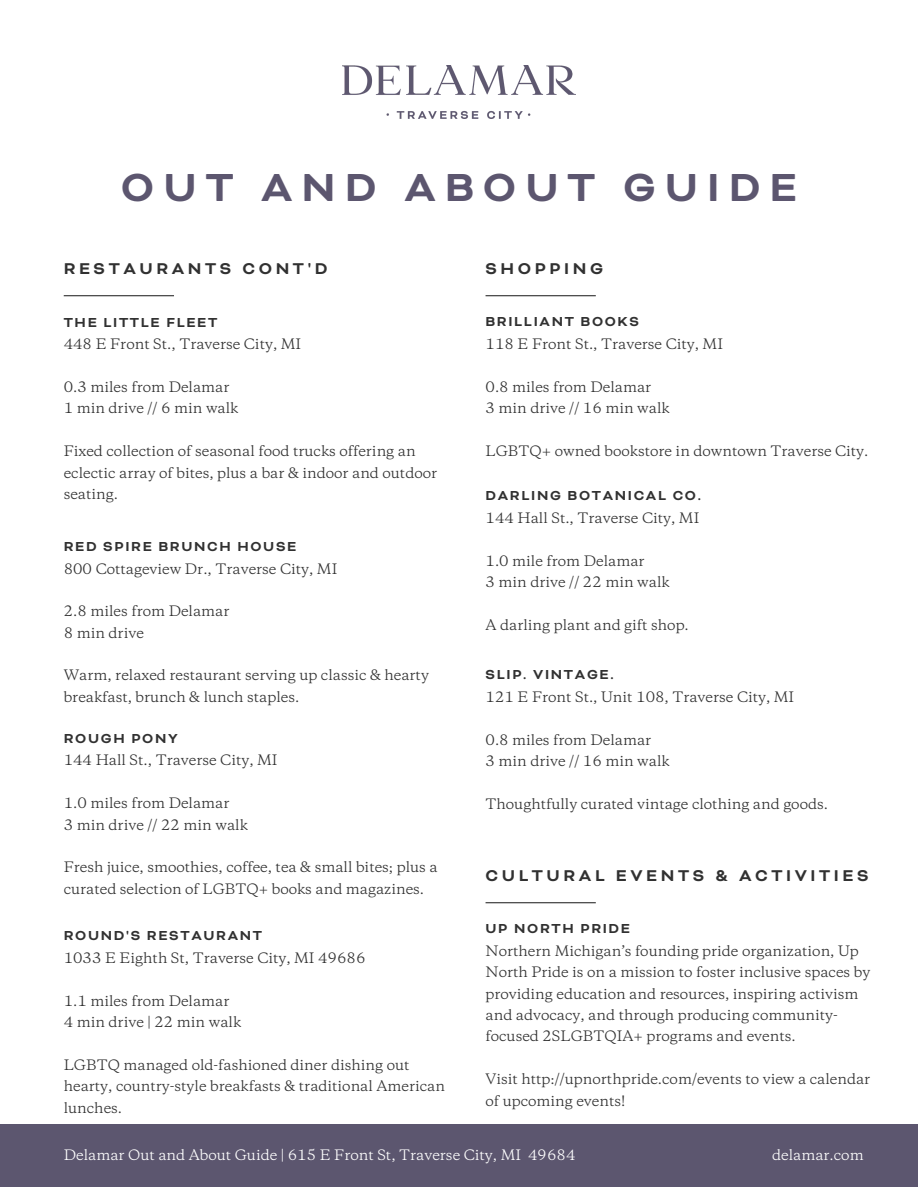
<style>
.page{position:relative;width:918px;height:1188px;background:#fff}
.page>*{position:absolute;margin:0;border:0;box-sizing:border-box;transform-origin:0 0}
.t1{font:700 45px "Bicyclette";letter-spacing:.2em;color:#5c566f}
.t2{font:700 18px "Bicyclette";letter-spacing:.2em;color:#313131}
.t3{font:700 15px "Bicyclette";letter-spacing:.11em;color:#313131}
.t4{font:13.5px/21.3px "Copernicus";color:#313131}
.t5{font:13.5px "Copernicus";color:#fff}
</style>
<div class="page">
<div style="left:0;top:1124px;width:918px;height:63px;background:#5c566f"></div>
<img style="left:342px;top:65px;width:233px;height:53px">
<hr style="left:64px;top:295px;width:110px;height:1px;background:#313131">
<hr style="left:486px;top:295px;width:110px;height:1px;background:#313131">
<hr style="left:486px;top:902px;width:110px;height:1px;background:#313131">
<h1 class="t1" style="left:121px;top:160px;width:678px">OUT AND ABOUT GUIDE</h1>
<h2 class="t2" style="left:64px;top:257px;width:265px">RESTAURANTS CONT'D</h2>
<p class="t3" style="left:64px;top:313px;width:155px">THE LITTLE FLEET</p>
<p class="t4" style="left:64px;top:335px;width:239px">448 E Front St., Traverse City, MI</p>
<p class="t4" style="left:64px;top:377px;width:176px">0.3 miles from Delamar<br>1 min drive // 6 min walk</p>
<p class="t4" style="left:64px;top:441px;width:375px">Fixed collection of seasonal food trucks offering an eclectic array of bites, plus a bar &amp; indoor and outdoor seating.</p>
<p class="t3" style="left:64px;top:537px;width:234px">RED SPIRE BRUNCH HOUSE</p>
<p class="t4" style="left:64px;top:559px;width:275px">800 Cottageview Dr., Traverse City, MI</p>
<p class="t4" style="left:64px;top:602px;width:167px">2.8 miles from Delamar<br>8 min drive</p>
<p class="t4" style="left:64px;top:666px;width:367px">Warm, relaxed restaurant serving up classic &amp; hearty breakfast, brunch &amp; lunch staples.</p>
<p class="t3" style="left:64px;top:729px;width:116px">ROUGH PONY</p>
<p class="t4" style="left:64px;top:751px;width:215px">144 Hall St., Traverse City, MI</p>
<p class="t4" style="left:64px;top:794px;width:186px">1.0 miles from Delamar<br>3 min drive // 22 min walk</p>
<p class="t4" style="left:64px;top:858px;width:375px">Fresh juice, smoothies, coffee, tea &amp; small bites; plus a curated selection of LGBTQ+ books and magazines.</p>
<p class="t3" style="left:64px;top:927px;width:200px">ROUND'S RESTAURANT</p>
<p class="t4" style="left:64px;top:948px;width:303px">1033 E Eighth St, Traverse City, MI 49686</p>
<p class="t4" style="left:64px;top:991px;width:179px">1.1 miles from Delamar<br>4 min drive | 22 min walk</p>
<p class="t4" style="left:64px;top:1055px;width:383px">LGBTQ managed old-fashioned diner dishing out hearty, country-style breakfasts &amp; traditional American lunches.</p>
<h2 class="t2" style="left:486px;top:257px;width:119px">SHOPPING</h2>
<p class="t3" style="left:486px;top:313px;width:155px">BRILLIANT BOOKS</p>
<p class="t4" style="left:486px;top:334px;width:239px">118 E Front St., Traverse City, MI</p>
<p class="t4" style="left:486px;top:377px;width:186px">0.8 miles from Delamar<br>3 min drive // 16 min walk</p>
<p class="t4" style="left:486px;top:441px;width:384px">LGBTQ+ owned bookstore in downtown Traverse City.</p>
<p class="t3" style="left:486px;top:487px;width:217px">DARLING BOTANICAL CO.</p>
<p class="t4" style="left:486px;top:508px;width:215px">144 Hall St., Traverse City, MI</p>
<p class="t4" style="left:486px;top:551px;width:186px">1.0 mile from Delamar<br>3 min drive // 22 min walk</p>
<p class="t4" style="left:486px;top:615px;width:205px">A darling plant and gift shop.</p>
<p class="t3" style="left:486px;top:666px;width:130px">SLIP. VINTAGE.</p>
<p class="t4" style="left:486px;top:687px;width:310px">121 E Front St., Unit 108, Traverse City, MI</p>
<p class="t4" style="left:486px;top:730px;width:186px">0.8 miles from Delamar<br>3 min drive // 16 min walk</p>
<p class="t4" style="left:486px;top:794px;width:344px">Thoughtfully curated vintage clothing and goods.</p>
<h2 class="t2" style="left:486px;top:864px;width:384px">CULTURAL EVENTS &amp; ACTIVITIES</h2>
<p class="t3" style="left:486px;top:920px;width:146px">UP NORTH PRIDE</p>
<p class="t4" style="left:486px;top:941px;width:386px">Northern Michigan’s founding pride organization, Up North Pride is on a mission to foster inclusive spaces by providing education and resources, inspiring activism and advocacy, and through producing community&shy;focused 2SLGBTQIA+ programs and events.</p>
<p class="t4" style="left:486px;top:1070px;width:386px">Visit http://upnorthpride.com/events to view a calendar of upcoming events!</p>
<p class="t5" style="left:64px;top:1148px;width:513px">Delamar Out and About Guide | 615 E Front St, Traverse City, MI 49684</p>
<p class="t5" style="left:772px;top:1148px;width:93px">delamar.com</p>
</div>
